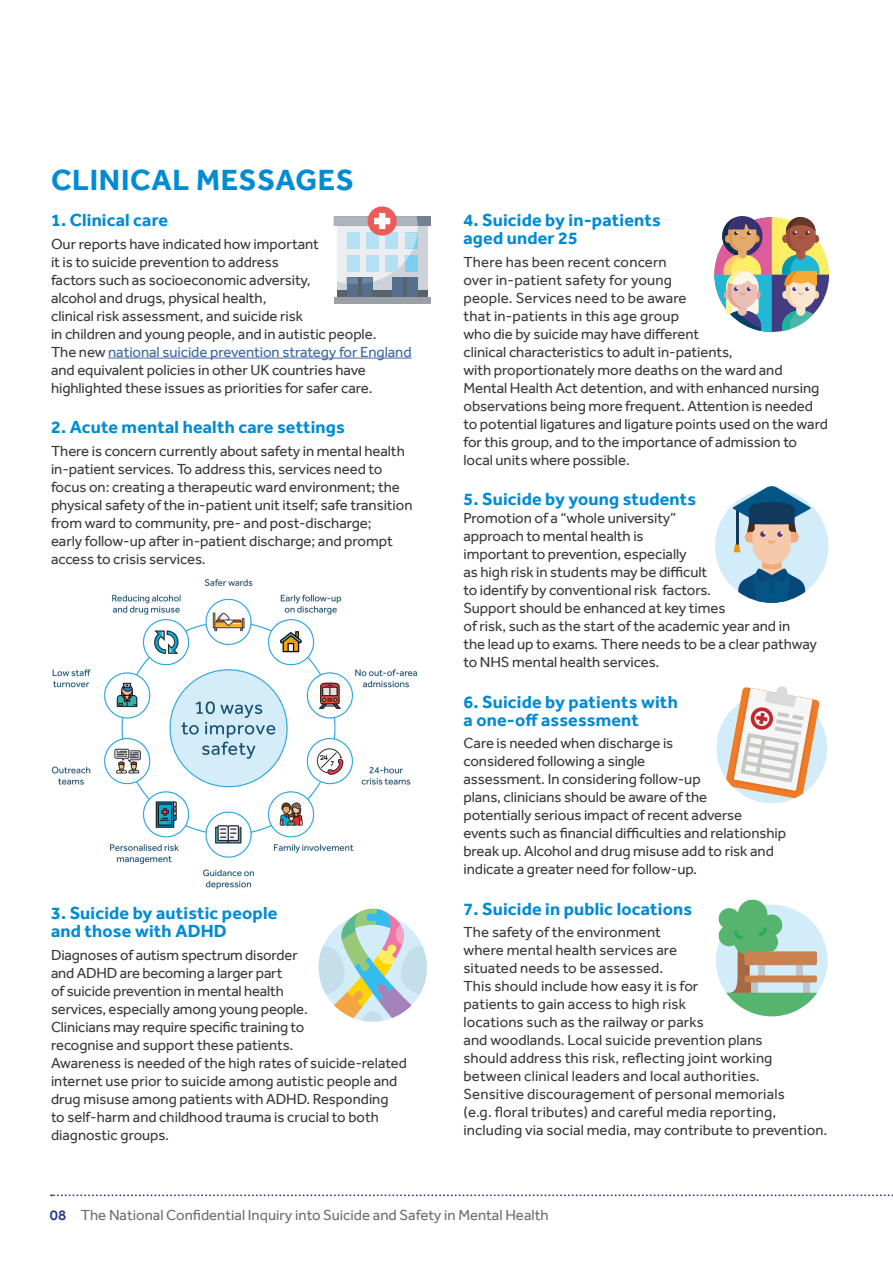
<style>
.page{position:relative;width:893px;height:1263px;background:#fff}
.page>*{position:absolute;margin:0;border:0;box-sizing:border-box;transform-origin:0 0}
.t1{font:700 30px "Effra";letter-spacing:.025em;color:#008bd2}
.t2{font:700 18px/18px "Effra";letter-spacing:.01em;color:#008bd2}
.t3{font:15px/18px "Effra";letter-spacing:-.005em;color:#3c3c3b}
.t4{font:15px "Effra";color:#706f6f}
.t5{font:500 15px "Effra";color:#2c3b8f}
.s1{color:#3f68a5}
</style>
<div class="page">
<img style="left:51px;top:579px;width:366px;height:311px">
<svg style="left:51px;top:1194px;width:842px;height:2px"></svg>
<hr style="left:108px;top:358px;width:304px;height:1px;background:#3f68a5">
<svg style="left:714px;top:217px;width:115px;height:115px"></svg>
<div style="left:715px;top:489px;width:113px;height:114px;background:#d3ecf9;border-radius:50%"></div>
<svg style="left:733px;top:486px;width:78px;height:117px"></svg>
<div style="left:716px;top:692px;width:111px;height:111px;background:#d3ecf9;border-radius:50%"></div>
<svg style="left:725px;top:686px;width:95px;height:113px"></svg>
<svg style="left:716px;top:899px;width:112px;height:117px"></svg>
<div style="left:337px;top:226px;width:90px;height:71px;background:#cdd2d9"></div>
<div style="left:347px;top:278px;width:25px;height:19px;background:#566f8c"></div>
<div style="left:334px;top:216px;width:97px;height:10px;background:#758190"></div>
<div style="left:392px;top:278px;width:26px;height:19px;background:#566f8c"></div>
<div style="left:372px;top:291px;width:20px;height:6px;background:#59616c"></div>
<div style="left:337px;top:291px;width:10px;height:6px;background:#59616c"></div>
<div style="left:418px;top:291px;width:9px;height:6px;background:#59616c"></div>
<div style="left:368px;top:206px;width:29px;height:30px;background:#eb5c58;border-radius:50%"></div>
<div style="left:334px;top:297px;width:97px;height:6px;background:#9ba0a7"></div>
<hr style="left:403px;top:278px;width:3px;height:19px;background:#59616c">
<hr style="left:358px;top:278px;width:3px;height:19px;background:#59616c">
<svg style="left:334px;top:213px;width:84px;height:71px"></svg>
<svg style="left:319px;top:908px;width:108px;height:114px"></svg>
<p class="t1" style="left:51px;top:162px;width:304px">CLINICAL MESSAGES</p>
<p class="t2" style="left:51px;top:211px;width:119px">1. Clinical care</p>
<p class="t3" style="left:51px;top:234px;width:362px">Our reports have indicated how important<br>it is to suicide prevention to address<br>factors such as socioeconomic adversity,<br>alcohol and drugs, physical health,<br>clinical risk assessment, and suicide risk<br>in children and young people, and in autistic people.<br>The new <span class="s1">national suicide prevention strategy for England </span>and equivalent policies in other UK countries have highlighted these issues as priorities for safer care.</p>
<p class="t2" style="left:51px;top:418px;width:295px">2. Acute mental health care settings</p>
<p class="t3" style="left:51px;top:441px;width:363px">There is concern currently about safety in mental health in-patient services. To address this, services need to focus on: creating a therapeutic ward environment; the physical safety of the in-patient unit itself; safe transition from ward to community, pre- and post-discharge;<br>early follow-up after in-patient discharge; and prompt access to crisis services.</p>
<p class="t2" style="left:51px;top:904px;width:228px">3. Suicide by autistic people and those with ADHD</p>
<p class="t3" style="left:51px;top:945px;width:357px">Diagnoses of autism spectrum disorder<br>and ADHD are becoming a larger part<br>of suicide prevention in mental health<br>services, especially among young people.<br>Clinicians may require specific training to<br>recognise and support these patients.<br>Awareness is needed of the high rates of suicide-related internet use prior to suicide among autistic people and drug misuse among patients with ADHD. Responding<br>to self-harm and childhood trauma is crucial to both diagnostic groups.</p>
<p class="t2" style="left:463px;top:211px;width:199px">4. Suicide by in-patients aged under 25</p>
<p class="t3" style="left:463px;top:252px;width:366px">There has been recent concern<br>over in-patient safety for young<br>people. Services need to be aware<br>that in-patients in this age group<br>who die by suicide may have different<br>clinical characteristics to adult in-patients,<br>with proportionately more deaths on the ward and Mental Health Act detention, and with enhanced nursing observations being more frequent. Attention is needed to potential ligatures and ligature points used on the ward for this group, and to the importance of admission to local units where possible.</p>
<p class="t2" style="left:463px;top:490px;width:234px">5. Suicide by young students</p>
<p class="t3" style="left:463px;top:509px;width:355px">Promotion of a “whole university”<br>approach to mental health is<br>important to prevention, especially<br>as high risk in students may be difficult<br>to identify by conventional risk factors.<br>Support should be enhanced at key times<br>of risk, such as the start of the academic year and in<br>the lead up to exams. There needs to be a clear pathway to NHS mental health services.</p>
<p class="t2" style="left:463px;top:692px;width:216px">6. Suicide by patients with a one-off assessment</p>
<p class="t3" style="left:463px;top:734px;width:324px">Care is needed when discharge is<br>considered following a single<br>assessment. In considering follow-up<br>plans, clinicians should be aware of the<br>potentially serious impact of recent adverse events such as financial difficulties and relationship break up. Alcohol and drug misuse add to risk and indicate a greater need for follow-up.</p>
<p class="t2" style="left:463px;top:899px;width:230px">7. Suicide in public locations</p>
<p class="t3" style="left:463px;top:923px;width:365px">The safety of the environment<br>where mental health services are<br>situated needs to be assessed.<br>This should include how easy it is for<br>patients to gain access to high risk<br>locations such as the railway or parks<br>and woodlands. Local suicide prevention plans<br>should address this risk, reflecting joint working between clinical leaders and local authorities.<br>Sensitive discouragement of personal memorials<br>(e.g. floral tributes) and careful media reporting, including via social media, may contribute to prevention.</p>
<p class="t5" style="left:50px;top:1206px;width:18px">08</p>
<p class="t4" style="left:81px;top:1206px;width:469px">The National Confidential Inquiry into Suicide and Safety in Mental Health</p>
</div>
